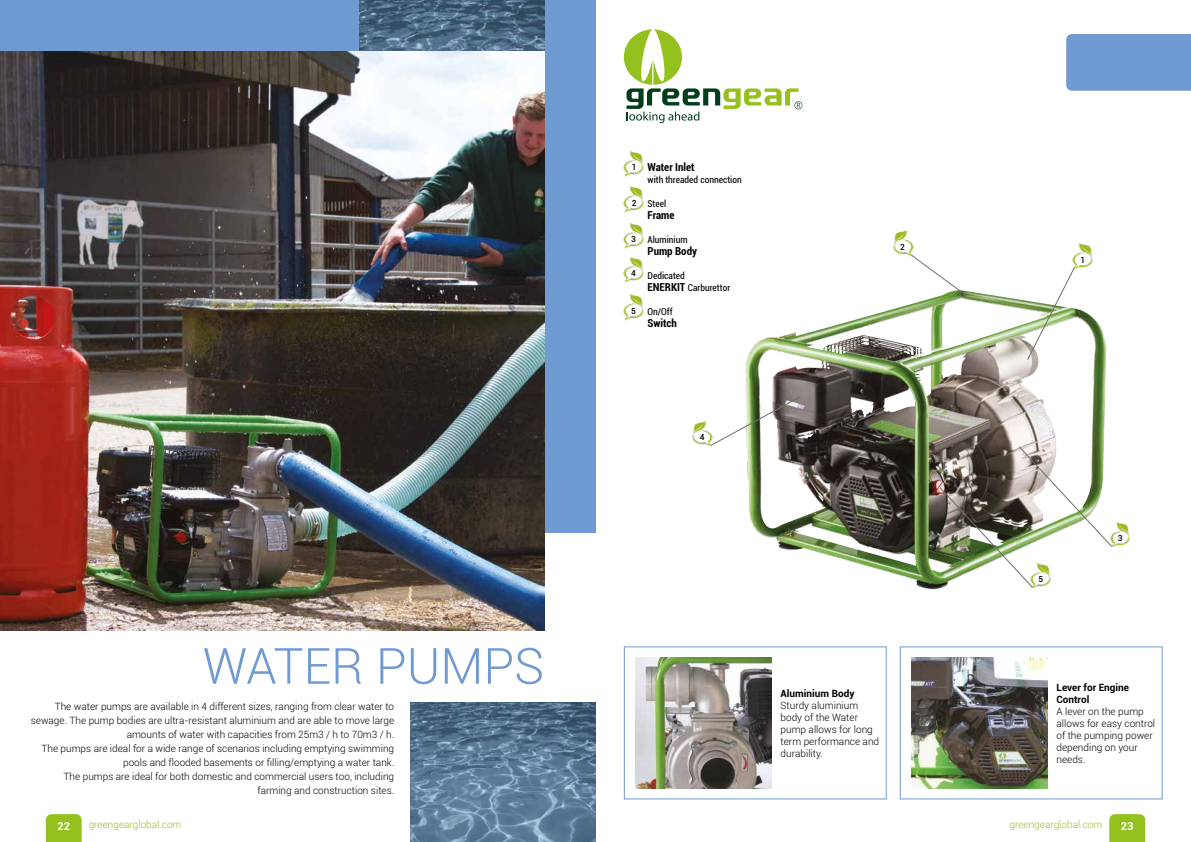
<style>
.page{position:relative;width:1191px;height:842px;background:#fff}
.page>*{position:absolute;margin:0;border:0;box-sizing:border-box;transform-origin:0 0}
.t1{font:300 50px "Roboto";color:#709bd2}
.t2{font:700 condensed 11px "Roboto";color:#000}
.t3{font:700 11px "Roboto";color:#fff}
.t4{font:300 10px/12px "Roboto";color:#000}
.t5{font:300 10px "Roboto";color:#95c11f}
.t6{font:700 10px/12px "Roboto";color:#000}
.t7{font:condensed 9.5px/12px "Roboto";color:#000}
.t8{font:500 8.4px "Roboto";color:#000}
.s1{font-weight:700;font-size:11px}
</style>
<div class="page">
<svg style="left:46px;top:814px;width:36px;height:28px"></svg>
<svg style="left:1109px;top:814px;width:36px;height:28px"></svg>
<img style="left:745px;top:291px;width:361px;height:299px">
<svg style="left:712px;top:396px;width:89px;height:50px"></svg>
<img style="left:692px;top:421px;width:20px;height:25px">
<img style="left:1112px;top:522px;width:18px;height:25px">
<svg style="left:1027px;top:269px;width:47px;height:91px"></svg>
<img style="left:1072px;top:243px;width:20px;height:26px">
<svg style="left:910px;top:256px;width:56px;height:40px"></svg>
<img style="left:893px;top:230px;width:20px;height:26px">
<img style="left:939px;top:446px;width:173px;height:142px">
<img style="left:1031px;top:562px;width:19px;height:26px">
<img style="left:410px;top:702px;width:185px;height:140px">
<div style="left:0;top:0;width:595px;height:533px;background:#709bd2"></div>
<img style="left:359px;top:0;width:185px;height:51px">
<img style="left:0;top:51px;width:544px;height:580px">
<svg style="left:624px;top:29px;width:178px;height:94px"></svg>
<div style="left:1066px;top:34px;width:125px;height:57px;background:#709bd2"></div>
<img style="left:624px;top:151px;width:19px;height:26px">
<img style="left:624px;top:186px;width:19px;height:26px">
<img style="left:624px;top:223px;width:19px;height:25px">
<img style="left:624px;top:257px;width:19px;height:26px">
<img style="left:624px;top:294px;width:19px;height:26px">
<div style="left:624px;top:646px;width:262px;height:153px;border:1px solid #709bd2"></div>
<img style="left:635px;top:658px;width:136px;height:130px">
<div style="left:899px;top:646px;width:263px;height:153px;border:1px solid #709bd2"></div>
<img style="left:911px;top:658px;width:136px;height:130px">
<h1 class="t1" style="left:203px;top:631px;width:343px">WATER PUMPS</h1>
<p class="t4" style="left:31px;top:699px;width:365px;line-height:14px;text-align:right">The water pumps are available in 4 different sizes, ranging from clear water to sewage. The pump bodies are ultra-resistant aluminium and are able to move large amounts of water with capacities from 25m3 / h to 70m3 / h.<br>The pumps are ideal for a wide range of scenarios including emptying swimming pools and flooded basements or filling/emptying a water tank.<br>The pumps are ideal for both domestic and commercial users too, including farming and construction sites.</p>
<p class="t8" style="left:632px;top:161px;width:6px">1</p>
<p class="t8" style="left:632px;top:197px;width:6px">2</p>
<p class="t8" style="left:631px;top:233px;width:6px">3</p>
<p class="t8" style="left:631px;top:267px;width:6px">4</p>
<p class="t8" style="left:631px;top:305px;width:6px">5</p>
<p class="t2" style="left:647px;top:160px;width:49px">Water Inlet</p>
<p class="t7" style="left:647px;top:174px;width:96px">with threaded connection</p>
<p class="t7" style="left:647px;top:198px;width:20px">Steel</p>
<p class="t2" style="left:647px;top:208px;width:29px">Frame</p>
<p class="t7" style="left:647px;top:234px;width:42px">Aluminium</p>
<p class="t2" style="left:647px;top:244px;width:51px">Pump Body</p>
<p class="t7" style="left:647px;top:270px;width:84px">Dedicated<br><span class="s1">ENERKIT</span> Carburettor</p>
<p class="t7" style="left:647px;top:306px;width:27px">On/Off</p>
<p class="t2" style="left:647px;top:316px;width:31px">Switch</p>
<p class="t8" style="left:700px;top:431px;width:6px">4</p>
<p class="t8" style="left:900px;top:241px;width:6px">2</p>
<p class="t6" style="left:780px;top:687px;width:75px">Aluminium Body</p>
<p class="t4" style="left:780px;top:699px;width:100px">Sturdy aluminium body of the Water pump allows for long term performance and durability.</p>
<p class="t8" style="left:1080px;top:254px;width:6px">1</p>
<p class="t8" style="left:1038px;top:573px;width:6px">5</p>
<p class="t8" style="left:1117px;top:532px;width:6px">3</p>
<p class="t6" style="left:1056px;top:681px;width:74px">Lever for Engine<br>Control</p>
<p class="t4" style="left:1056px;top:705px;width:100px">A lever on the pump allows for easy control of the pumping power depending on your needs.</p>
<p class="t3" style="left:57px;top:818px;width:14px">22</p>
<p class="t5" style="left:89px;top:817px;width:94px">greengearglobal.com</p>
<p class="t5" style="left:1009px;top:817px;width:94px">greengearglobal.com</p>
<p class="t3" style="left:1121px;top:818px;width:14px">23</p>
</div>
